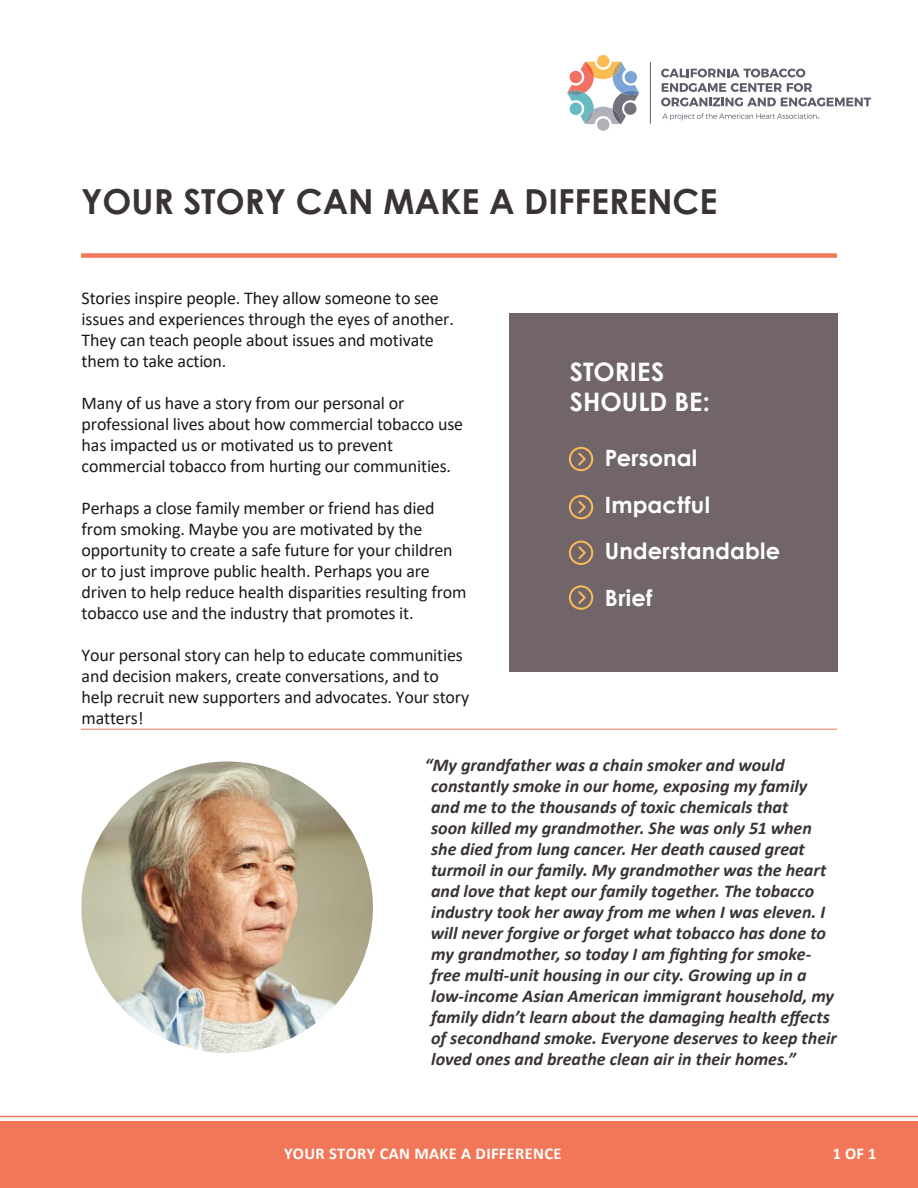
<style>
.page{position:relative;width:918px;height:1188px;background:#fff}
.page>*{position:absolute;margin:0;border:0;box-sizing:border-box;transform-origin:0 0}
.t1{font:700 34.5px "Century Gothic";color:#393335}
.t2{font:700 25.5px/30px "Century Gothic";letter-spacing:.005em;color:#fff}
.t3{font:700 22.5px/46.5px "Century Gothic";letter-spacing:.005em;color:#fff}
.t4{font:18px/21px "Calibri";letter-spacing:-.01em;color:#1c191b}
.t5{font:italic 700 18px/21px "Calibri";color:#393335}
.t6{font:700 16.5px "Calibri";letter-spacing:.02em;color:#fff}
.t7{font:700 16.5px "Calibri";color:#fff}
</style>
<div class="page">
<div style="left:0;top:1121px;width:918px;height:67px;background:#f27658"></div>
<hr style="left:0;top:1116px;width:918px;height:1px;background:#f27658">
<div style="left:509px;top:313px;width:328px;height:359px;background:#71656a"></div>
<svg style="left:661px;top:69px;width:144px;height:8px"></svg>
<svg style="left:662px;top:83px;width:150px;height:9px"></svg>
<svg style="left:661px;top:98px;width:210px;height:8px"></svg>
<hr style="left:650px;top:62px;width:1px;height:62px;background:#5d5c6a">
<div style="left:597px;top:55px;width:12px;height:12px;background:#fbbc53;border-radius:50%"></div>
<div style="left:597px;top:118px;width:12px;height:13px;background:#b0b0b9;border-radius:50%"></div>
<svg style="left:567px;top:62px;width:72px;height:62px"></svg>
<svg style="left:662px;top:113px;width:158px;height:7px"></svg>
<div style="left:81px;top:253px;width:756px;height:5px;background:#f27658"></div>
<img style="left:81px;top:761px;width:292px;height:292px;border-radius:146px">
<svg style="left:569px;top:447px;width:24px;height:24px"></svg>
<svg style="left:569px;top:495px;width:24px;height:24px"></svg>
<svg style="left:569px;top:541px;width:24px;height:24px"></svg>
<svg style="left:569px;top:585px;width:24px;height:25px"></svg>
<hr style="left:81px;top:729px;width:756px;height:1px;background:#f27658">
<h1 class="t1" style="left:81px;top:175px;width:638px">YOUR STORY CAN MAKE A DIFFERENCE</h1>
<p class="t4" style="left:82px;top:287px;width:374px">Stories inspire people. They allow someone to see issues and experiences through the eyes of another.<br>They can teach people about issues and motivate them to take action.</p>
<p class="t4" style="left:82px;top:392px;width:383px">Many of us have a story from our personal or professional lives about how commercial tobacco use has impacted us or motivated us to prevent commercial tobacco from hurting our communities.</p>
<p class="t4" style="left:82px;top:497px;width:386px">Perhaps a close family member or friend has died from smoking. Maybe you are motivated by the opportunity to create a safe future for your children or to just improve public health. Perhaps you are driven to help reduce health disparities resulting from tobacco use and the industry that promotes it.</p>
<p class="t4" style="left:82px;top:644px;width:389px">Your personal story can help to educate communities and decision makers, create conversations, and to help recruit new supporters and advocates. Your story matters!</p>
<h2 class="t2" style="left:570px;top:356px;width:142px">STORIES<br>SHOULD BE:</h2>
<p class="t3" style="left:605px;top:434px;width:177px">Personal<br>Impactful<br>Understandable<br>Brief</p>
<p class="t5" style="left:431px;top:753px;width:407px;text-indent:-6px">“My grandfather was a chain smoker and would constantly smoke in our home, exposing my family and me to the thousands of toxic chemicals that<br>soon killed my grandmother. She was only 51 when she died from lung cancer. Her death caused great turmoil in our family. My grandmother was the heart and love that kept our family together. The tobacco industry took her away from me when I was eleven. I will never forgive or forget what tobacco has done to my grandmother, so today I am fighting for smoke&shy;free multi-unit housing in our city. Growing up in a low-income Asian American immigrant household, my family didn’t learn about the damaging health effects of secondhand smoke. Everyone deserves to keep their loved ones and breathe clean air in their homes.”</p>
<p class="t6" style="left:284px;top:1142px;width:279px">YOUR STORY CAN MAKE A DIFFERENCE</p>
<p class="t7" style="left:833px;top:1142px;width:45px">1 OF 1</p>
</div>
